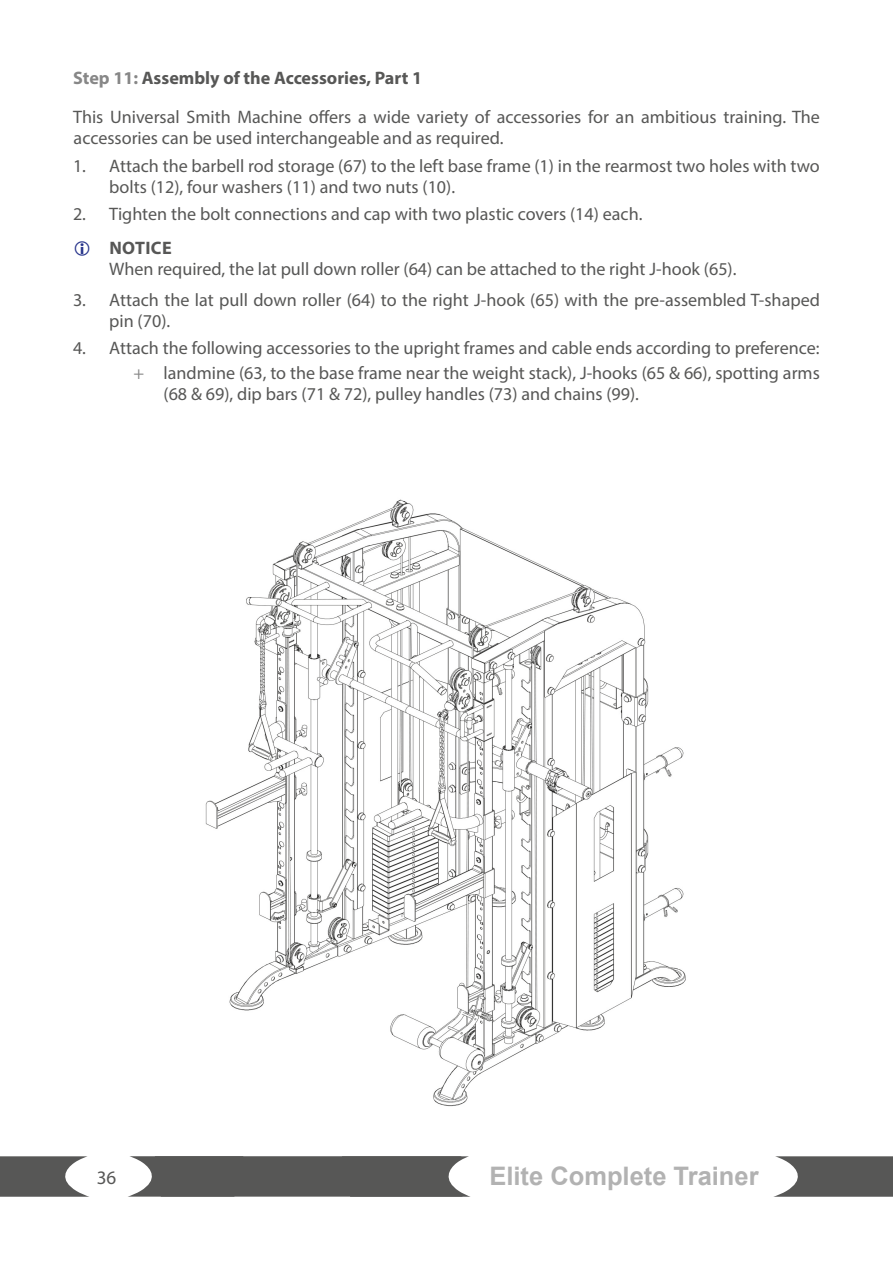
<style>
.page{position:relative;width:893px;height:1263px;background:#fff}
.page>*{position:absolute;margin:0;border:0;box-sizing:border-box;transform-origin:0 0}
.t1{font:700 25.5px "Arial";color:#b2b2b2}
.t2{font:19.05px "Myriad Pro";color:#575756}
.Text_Hinweise{font:18.15px/21.3px "Myriad Pro";color:#575756}
.t3{font:700 18.15px "Myriad Pro";color:#575756}
.s1{color:#878787}
</style>
<div class="page">
<img style="left:205px;top:499px;width:481px;height:608px">
<svg style="left:0;top:1156px;width:89px;height:41px"></svg>
<svg style="left:773px;top:1156px;width:120px;height:41px;background:#717170"></svg>
<svg style="left:128px;top:1156px;width:343px;height:41px;background:#686867"></svg>
<p class="t3" style="left:73px;top:66px;width:350px"><span class="s1">Step 11:</span> Assembly of the Accessories, Part 1</p>
<p class="Text_Hinweise" style="left:73px;top:106px;width:748px">This Universal Smith Machine offers a wide variety of accessories for an ambitious training. The accessories can be used interchangeable and as required.</p>
<p class="Text_Hinweise" style="left:109px;top:155px;width:712px;text-indent:-36px">1. Attach the barbell rod storage (67) to the left base frame (1) in the rearmost two holes with two bolts (12), four washers (11) and two nuts (10).</p>
<p class="Text_Hinweise" style="left:73px;top:203px;width:571px">2. Tighten the bolt connections and cap with two plastic covers (14) each.</p>
<p class="t3" style="left:109px;top:236px;width:64px">NOTICE</p>
<p class="Text_Hinweise" style="left:109px;top:258px;width:629px">When required, the lat pull down roller (64) can be attached to the right J-hook (65).</p>
<p class="Text_Hinweise" style="left:109px;top:289px;width:712px;text-indent:-36px">3. Attach the lat pull down roller (64) to the right J-hook (65) with the pre-assembled T-shaped pin (70).</p>
<p class="Text_Hinweise" style="left:73px;top:337px;width:748px">4. Attach the following accessories to the upright frames and cable ends according to preference:</p>
<p class="Text_Hinweise" style="left:164px;top:362px;width:658px;text-indent:-30px"><span class="s1">+</span> landmine (63, to the base frame near the weight stack), J-hooks (65 &amp; 66), spotting arms (68 &amp; 69), dip bars (71 &amp; 72), pulley handles (73) and chains (99).</p>
<p class="t2" style="left:97px;top:1166px;width:21px">36</p>
<h1 class="t1" style="left:489px;top:1158px;width:271px">Elite Complete Trainer</h1>
</div>
